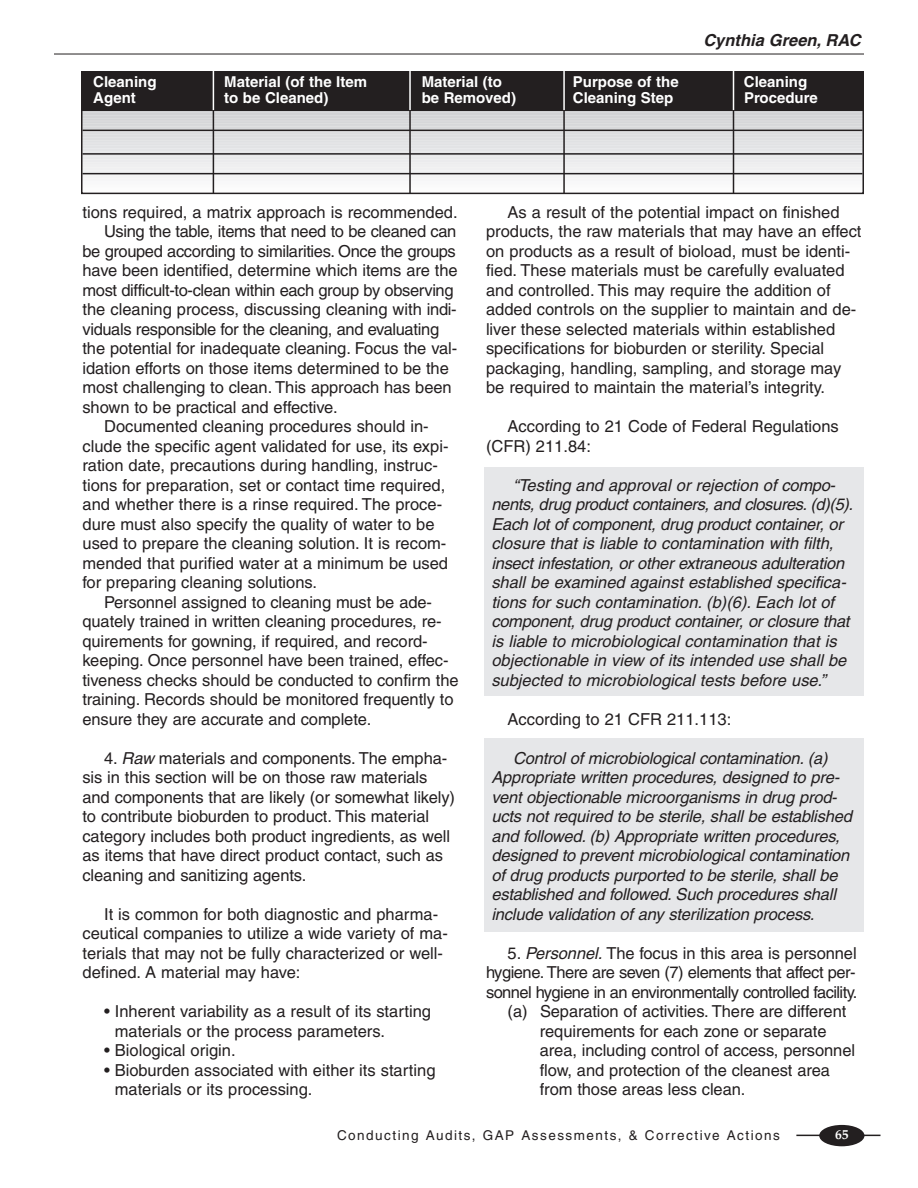
<style>
.page{position:relative;width:918px;height:1188px;background:#fff}
.page>*{position:absolute;margin:0;border:0;box-sizing:border-box;transform-origin:0 0}
.t1{font:16.5px/19.5px "Helvetica";letter-spacing:-.005em;color:#231f20}
.t2{font:italic 16.5px/19.5px "Helvetica";color:#231f20}
.t3{font:16.5px "Helvetica";letter-spacing:-.035em;color:#231f20}
.t4{font:16.5px "Helvetica";letter-spacing:-.03em;color:#231f20}
.t5{font:italic 700 16.5px "Helvetica";color:#231f20}
.t6{font:700 15px "Helvetica";color:#fff}
.t7{font:13.5px "Helvetica";letter-spacing:.11em;color:#231f20}
.t8{font:700 13.5px "Palatino";color:#fff}
.s1{font-style:italic}
</style>
<div class="page">
<hr style="left:796px;top:1135px;width:84px;height:1px;background:#231f20">
<div style="left:819px;top:1125px;width:45px;height:21px;background:#231f20;border-radius:50%"></div>
<div style="left:485px;top:468px;width:379px;height:228px;background:#e6e7e9"></div>
<div style="left:485px;top:738px;width:379px;height:194px;background:#e6e7e9"></div>
<hr style="left:82px;top:185px;width:781px;height:4px;background:#fbfbfb">
<hr style="left:82px;top:182px;width:781px;height:4px;background:#f9f9f9">
<hr style="left:82px;top:179px;width:781px;height:4px;background:#f7f7f8">
<div style="left:82px;top:175px;width:781px;height:5px;background:#f5f5f6"></div>
<hr style="left:82px;top:171px;width:781px;height:4px;background:#9e9d9e">
<hr style="left:82px;top:169px;width:781px;height:4px;background:#dcddde">
<hr style="left:82px;top:168px;width:781px;height:4px;background:#f0f1f2">
<div style="left:82px;top:164px;width:781px;height:5px;background:#efeff0"></div>
<hr style="left:82px;top:160px;width:781px;height:4px;background:#ececee">
<hr style="left:82px;top:157px;width:781px;height:4px;background:#eaebec">
<div style="left:82px;top:153px;width:781px;height:5px;background:#e8e9ea"></div>
<hr style="left:82px;top:149px;width:781px;height:4px;background:#e5e6e8">
<hr style="left:82px;top:146px;width:781px;height:4px;background:#e3e4e6">
<div style="left:82px;top:142px;width:781px;height:5px;background:#e1e2e4"></div>
<hr style="left:82px;top:138px;width:781px;height:4px;background:#dfe0e2">
<hr style="left:82px;top:135px;width:781px;height:4px;background:#dddee0">
<div style="left:82px;top:131px;width:781px;height:5px;background:#dcdddf"></div>
<div style="left:82px;top:128px;width:781px;height:5px;background:#d0d0d2"></div>
<hr style="left:82px;top:127px;width:781px;height:4px;background:#8e8d8e">
<hr style="left:82px;top:125px;width:781px;height:4px;background:#d8d9db">
<div style="left:82px;top:120px;width:781px;height:5px;background:#dddedf"></div>
<hr style="left:82px;top:119px;width:781px;height:4px;background:#d5d6d8">
<hr style="left:82px;top:116px;width:781px;height:4px;background:#d4d5d7">
<hr style="left:82px;top:113px;width:781px;height:4px;background:#d2d3d5">
<div style="left:82px;top:109px;width:781px;height:5px;background:#d7d8da"></div>
<hr style="left:82px;top:108px;width:781px;height:4px;background:#cfd0d2">
<div style="left:82px;top:106px;width:781px;height:5px;background:#231f20"></div>
<div style="left:81px;top:71px;width:783px;height:123px;border:2px solid #231f20"></div>
<div style="left:81px;top:71px;width:783px;height:39px;background:#231f20"></div>
<hr style="left:213px;top:71px;width:1px;height:39px;background:#fff">
<hr style="left:213px;top:110px;width:1px;height:83px;background:#231f20">
<hr style="left:409px;top:71px;width:2px;height:39px;background:#fff">
<hr style="left:409px;top:110px;width:2px;height:84px;background:#231f20">
<hr style="left:563px;top:71px;width:2px;height:39px;background:#fff">
<hr style="left:563px;top:110px;width:2px;height:83px;background:#231f20">
<hr style="left:733px;top:71px;width:1px;height:39px;background:#fff">
<hr style="left:733px;top:110px;width:1px;height:83px;background:#231f20">
<hr style="left:82px;top:130px;width:780px;height:1px;background:#231f20">
<hr style="left:82px;top:153px;width:780px;height:2px;background:#231f20">
<hr style="left:82px;top:173px;width:780px;height:1px;background:#231f20">
<hr style="left:54px;top:54px;width:810px;height:1px;background:#231f20">
<p class="t5" style="left:703px;top:35px;width:162px">Cynthia Green, RAC</p>
<p class="t6" style="left:93px;top:76px;width:65px">Cleaning</p>
<p class="t6" style="left:224px;top:76px;width:144px">Material (of the Item</p>
<p class="t6" style="left:422px;top:76px;width:82px">Material (to</p>
<p class="t6" style="left:573px;top:76px;width:107px">Purpose of the</p>
<p class="t6" style="left:744px;top:76px;width:65px">Cleaning</p>
<p class="t6" style="left:93px;top:93px;width:44px">Agent</p>
<p class="t6" style="left:224px;top:93px;width:106px">to be Cleaned)</p>
<p class="t6" style="left:422px;top:93px;width:96px">be Removed)</p>
<p class="t6" style="left:573px;top:93px;width:102px">Cleaning Step</p>
<p class="t6" style="left:744px;top:93px;width:75px">Procedure</p>
<p class="t1" style="left:82px;top:204px;width:377px">tions required, a matrix approach is recommended.</p>
<p class="t1" style="left:104px;top:224px;width:354px">Using the table, items that need to be cleaned can</p>
<p class="t1" style="left:82px;top:243px;width:375px">be grouped according to similarities. Once the groups</p>
<p class="t1" style="left:82px;top:263px;width:377px">have been identified, determine which items are the</p>
<p class="t1" style="left:82px;top:282px;width:373px">most difficult-to-clean within each group by observing</p>
<p class="t1" style="left:82px;top:302px;width:376px">the cleaning process, discussing cleaning with indi-</p>
<p class="t1" style="left:82px;top:321px;width:358px">viduals responsible for the cleaning, and evaluating</p>
<p class="t1" style="left:82px;top:341px;width:376px">the potential for inadequate cleaning. Focus the val-</p>
<p class="t1" style="left:82px;top:360px;width:368px">idation efforts on those items determined to be the</p>
<p class="t1" style="left:82px;top:380px;width:371px">most challenging to clean. This approach has been</p>
<p class="t1" style="left:82px;top:399px;width:257px">shown to be practical and effective.</p>
<p class="t1" style="left:104px;top:419px;width:326px">Documented cleaning procedures should in-</p>
<p class="t1" style="left:82px;top:438px;width:368px">clude the specific agent validated for use, its expi-</p>
<p class="t1" style="left:82px;top:458px;width:357px">ration date, precautions during handling, instruc-</p>
<p class="t1" style="left:82px;top:477px;width:364px">tions for preparation, set or contact time required,</p>
<p class="t1" style="left:82px;top:497px;width:361px">and whether there is a rinse required. The proce-</p>
<p class="t1" style="left:82px;top:516px;width:354px">dure must also specify the quality of water to be</p>
<p class="t1" style="left:82px;top:536px;width:365px">used to prepare the cleaning solution. It is recom-</p>
<p class="t1" style="left:82px;top:555px;width:367px">mended that purified water at a minimum be used</p>
<p class="t1" style="left:82px;top:575px;width:236px">for preparing cleaning solutions.</p>
<p class="t1" style="left:104px;top:594px;width:329px">Personnel assigned to cleaning must be ade-</p>
<p class="t1" style="left:82px;top:614px;width:361px">quately trained in written cleaning procedures, re-</p>
<p class="t1" style="left:82px;top:633px;width:347px">quirements for gowning, if required, and record-</p>
<p class="t1" style="left:82px;top:653px;width:368px">keeping. Once personnel have been trained, effec-</p>
<p class="t1" style="left:82px;top:672px;width:378px">tiveness checks should be conducted to confirm the</p>
<p class="t1" style="left:82px;top:692px;width:373px">training. Records should be monitored frequently to</p>
<p class="t1" style="left:82px;top:711px;width:290px">ensure they are accurate and complete.</p>
<p class="t1" style="left:83px;top:750px;width:374px;text-indent:22px">4. <span class="s1">Raw</span>materials and components. The empha&shy;sis in this section will be on those raw materials and components that are likely (or somewhat likely) to contribute bioburden to product. This material category includes both product ingredients, as well as items that have direct product contact, such as cleaning and sanitizing agents.</p>
<p class="t1" style="left:83px;top:906px;width:367px;text-indent:22px">It is common for both diagnostic and pharma&shy;ceutical companies to utilize a wide variety of ma&shy;terials that may not be fully characterized or well&shy;defined. A material may have:</p>
<p class="t1" style="left:115px;top:1004px;width:318px;text-indent:-11px">• Inherent variability as a result of its starting materials or the process parameters.</p>
<p class="t1" style="left:104px;top:1043px;width:133px">• Biological origin.</p>
<p class="t1" style="left:115px;top:1062px;width:322px;text-indent:-11px">• Bioburden associated with either its starting materials or its processing.</p>
<p class="t1" style="left:486px;top:204px;width:377px;text-indent:22px">As a result of the potential impact on finished products, the raw materials that may have an effect on products as a result of bioload, must be identi&shy;fied. These materials must be carefully evaluated and controlled. This may require the addition of added controls on the supplier to maintain and de&shy;liver these selected materials within established specifications for bioburden or sterility. Special packaging, handling, sampling, and storage may be required to maintain the material’s integrity.</p>
<p class="t1" style="left:486px;top:419px;width:354px;text-indent:22px">According to 21 Code of Federal Regulations (CFR) 211.84:</p>
<p class="t2" style="left:491px;top:477px;width:367px;text-indent:22px">“Testing and approval or rejection of compo&shy;nents, drug product containers, and closures. (d)(5).<br>Each lot of component, drug product container, or closure that is liable to contamination with filth, insect infestation, or other extraneous adulteration shall be examined against established specifica&shy;tions for such contamination. (b)(6). Each lot of component, drug product container, or closure that is liable to microbiological contamination that is objectionable in view of its intended use shall be subjected to microbiological tests before use.”</p>
<p class="t1" style="left:508px;top:711px;width:225px">According to 21 CFR 211.113:</p>
<p class="t2" style="left:491px;top:750px;width:365px;text-indent:22px">Control of microbiological contamination. (a)<br>Appropriate written procedures, designed to pre&shy;vent objectionable microorganisms in drug prod&shy;ucts not required to be sterile, shall be established and followed. (b) Appropriate written procedures, designed to prevent microbiological contamination of drug products purported to be sterile, shall be established and followed. Such procedures shall include validation of any sterilization process.</p>
<p class="t1" style="left:508px;top:945px;width:351px">5. <span class="s1">Personnel.</span>The focus in this area is personnel</p>
<p class="t4" style="left:486px;top:967px;width:371px">hygiene. There are seven (7) elements that affect per-</p>
<p class="t3" style="left:486px;top:986px;width:373px">sonnel hygiene in an environmentally controlled facility.</p>
<p class="t1" style="left:508px;top:1004px;width:340px">(a) Separation of activities. There are different</p>
<p class="t1" style="left:540px;top:1023px;width:288px">requirements for each zone or separate</p>
<p class="t1" style="left:540px;top:1043px;width:317px">area, including control of access, personnel</p>
<p class="t1" style="left:540px;top:1062px;width:292px">flow, and protection of the cleanest area</p>
<p class="t1" style="left:540px;top:1082px;width:207px">from those areas less clean.</p>
<p class="t7" style="left:337px;top:1131px;width:444px">Conducting Audits, GAP Assessments, &amp; Corrective Actions</p>
<p class="t8" style="left:835px;top:1129px;width:15px">65</p>
</div>
